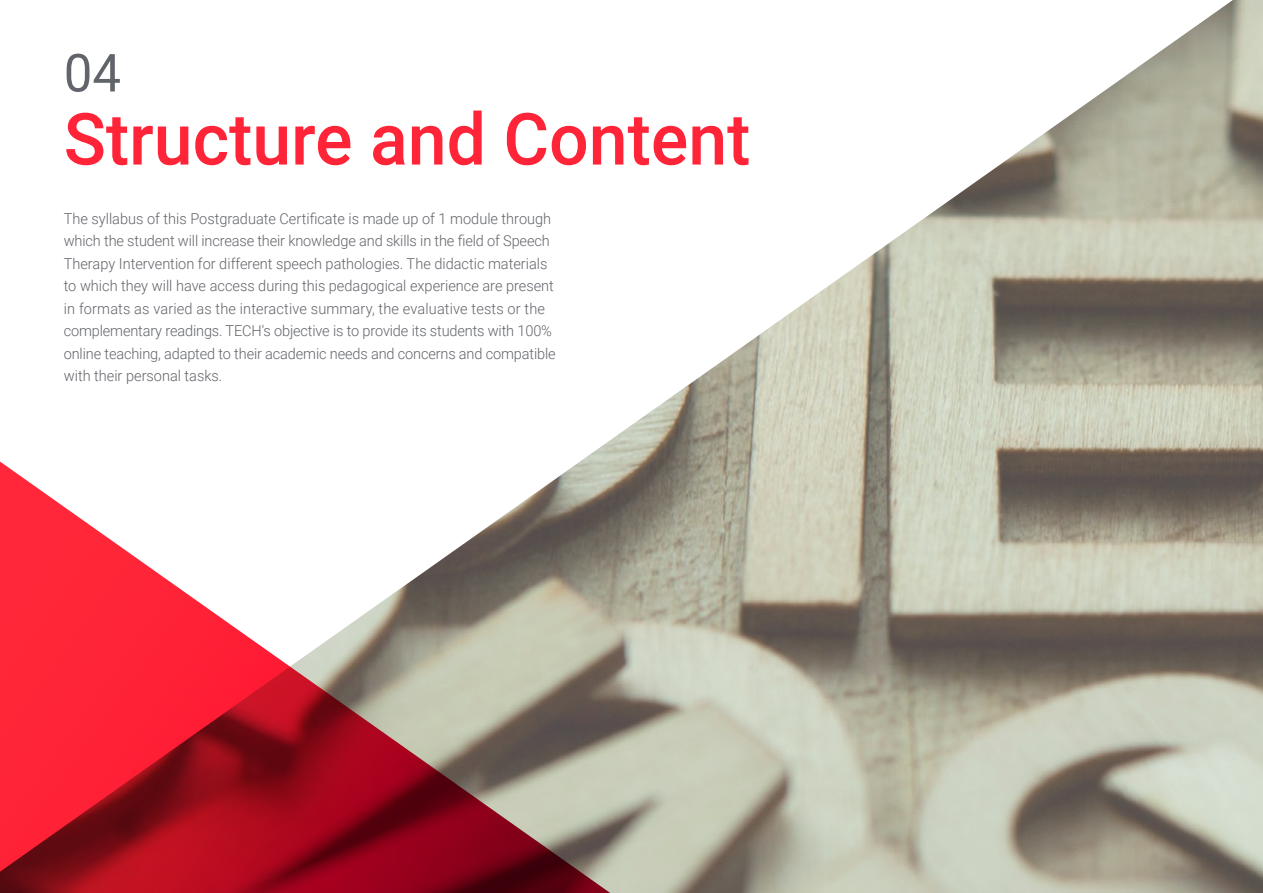
<style>
.page{position:relative;width:1263px;height:893px;background:#fff}
.page>*{position:absolute;margin:0;border:0;box-sizing:border-box;transform-origin:0 0}
.t1{font:500 72px "Roboto";color:#ff2438}
.t2{font:52.5px "Roboto";color:#61646a}
.t3{font:300 15px/22.5px "Roboto";color:#61646a}
</style>
<div class="page">
<img style="left:602px;top:0;width:661px;height:893px">
<svg style="left:0;top:446px;width:640px;height:447px"></svg>
<h2 class="t2" style="left:64px;top:36px;width:59px">04</h2>
<h1 class="t1" style="left:64px;top:89px;width:688px">Structure and Content</h1>
<p class="t3" style="left:64px;top:207px;width:493px">The syllabus of this Postgraduate Certificate is made up of 1 module through which the student will increase their knowledge and skills in the field of Speech Therapy Intervention for different speech pathologies. The didactic materials to which they will have access during this pedagogical experience are present in formats as varied as the interactive summary, the evaluative tests or the complementary readings. TECH's objective is to provide its students with 100% online teaching, adapted to their academic needs and concerns and compatible with their personal tasks.</p>
</div>
